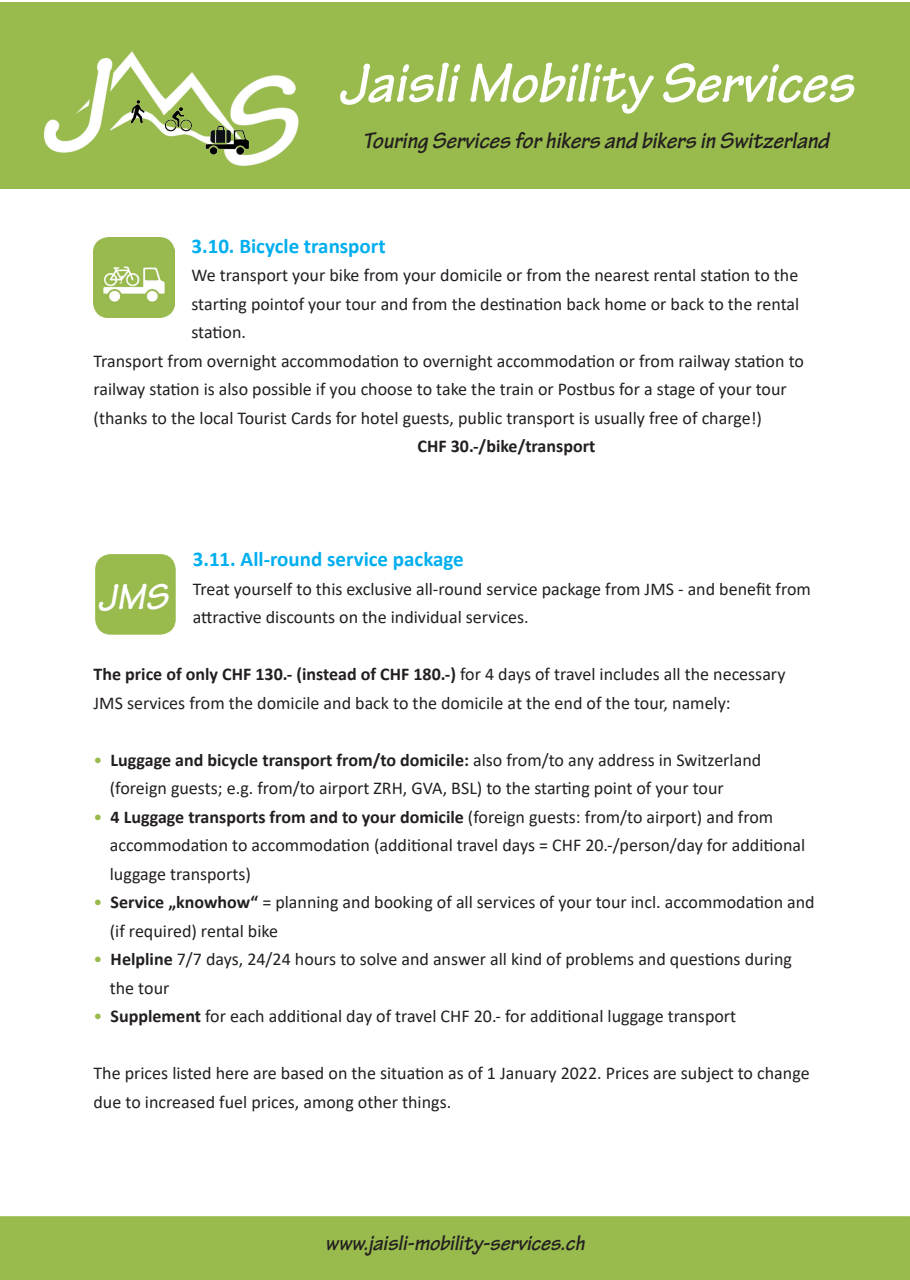
<style>
.page{position:relative;width:910px;height:1280px;background:#fff}
.page>*{position:absolute;margin:0;border:0;box-sizing:border-box;transform-origin:0 0}
.t1{font:italic 700 59.25px "Tekton Pro";color:#fff}
.t2{font:italic 700 39px "Tekton Pro";color:#fff}
.t3{font:italic 700 24px "Tekton Pro";color:#231f20}
.t4{font:italic 700 22.5px "Tekton Pro";color:#231f20}
.t5{font:700 21px "Calibri";color:#00aeef}
.t6{font:18px/28.5px "Calibri";color:#231f20}
.t7{font:700 18px "Calibri";color:#231f20}
.s1{font-weight:700}
.s2{color:#99ba4d}
</style>
<div class="page">
<div style="left:0;top:2px;width:910px;height:186px;background:#99ba4d"></div>
<img style="left:44px;top:51px;width:255px;height:115px">
<div style="left:0;top:1216px;width:910px;height:64px;background:#99ba4d"></div>
<div style="left:95px;top:554px;width:81px;height:81px;background:#99ba4d;border-radius:16px"></div>
<img style="left:94px;top:237px;width:80px;height:81px">
<h1 class="t1" style="left:338px;top:48px;width:517px">Jaisli Mobility Services</h1>
<h3 class="t3" style="left:363px;top:126px;width:468px">Touring Services for hikers and bikers in Switzerland</h3>
<p class="t5" style="left:191px;top:231px;width:196px">3.10. Bicycle transport</p>
<p class="t6" style="left:191px;top:261px;width:608px">We transport your bike from your domicile or from the nearest rental station to the</p>
<p class="t6" style="left:191px;top:289px;width:609px">starting pointof your tour and from the destination back home or back to the rental</p>
<p class="t6" style="left:191px;top:318px;width:56px">station.</p>
<p class="t6" style="left:94px;top:346px;width:712px">Transport from overnight accommodation to overnight accommodation or from railway station to</p>
<p class="t6" style="left:94px;top:375px;width:695px">railway station is also possible if you choose to take the train or Postbus for a stage of your tour</p>
<p class="t6" style="left:94px;top:403px;width:670px">(thanks to the local Tourist Cards for hotel guests, public transport is usually free of charge!)</p>
<p class="t7" style="left:418px;top:434px;width:179px">CHF 30.-/bike/transport</p>
<h2 class="t2" style="left:98px;top:573px;width:72px">JMS</h2>
<p class="t5" style="left:193px;top:544px;width:273px">3.11. All-round service package</p>
<p class="t6" style="left:193px;top:574px;width:620px">Treat yourself to this exclusive all-round service package from JMS - and benefit from attractive discounts on the individual services.</p>
<p class="t6" style="left:94px;top:660px;width:693px"><span class="s1">The price of only CHF 130.- (instead of CHF 180.-)</span> for 4 days of travel includes all the necessary<br>JMS services from the domicile and back to the domicile at the end of the tour, namely:</p>
<p class="t6" style="left:110px;top:745px;width:653px;text-indent:-16px"><span class="s2">•</span> <span class="s1">Luggage and bicycle transport from/to domicile:</span> also from/to any address in Switzerland (foreign guests; e.g. from/to airport ZRH, GVA, BSL) to the starting point of your tour</p>
<p class="t6" style="left:110px;top:802px;width:697px;text-indent:-16px"><span class="s2">•</span> <span class="s1">4 Luggage transports from and to your domicile</span> (foreign guests: from/to airport) and from accommodation to accommodation (additional travel days = CHF 20.-/person/day for additional luggage transports)</p>
<p class="t6" style="left:110px;top:888px;width:706px;text-indent:-16px"><span class="s2">•</span> <span class="s1">Service „knowhow“</span> = planning and booking of all services of your tour incl. accommodation and (if required) rental bike</p>
<p class="t6" style="left:110px;top:945px;width:684px;text-indent:-16px"><span class="s2">•</span> <span class="s1">Helpline</span> 7/7 days, 24/24 hours to solve and answer all kind of problems and questions during the tour</p>
<p class="t6" style="left:94px;top:1002px;width:644px"><span class="s2">•</span> <span class="s1">Supplement</span> for each additional day of travel CHF 20.- for additional luggage transport</p>
<p class="t6" style="left:94px;top:1059px;width:718px">The prices listed here are based on the situation as of 1 January 2022. Prices are subject to change due to increased fuel prices, among other things.</p>
<p class="t4" style="left:325px;top:1230px;width:261px">www.jaisli-mobility-services.ch</p>
</div>
